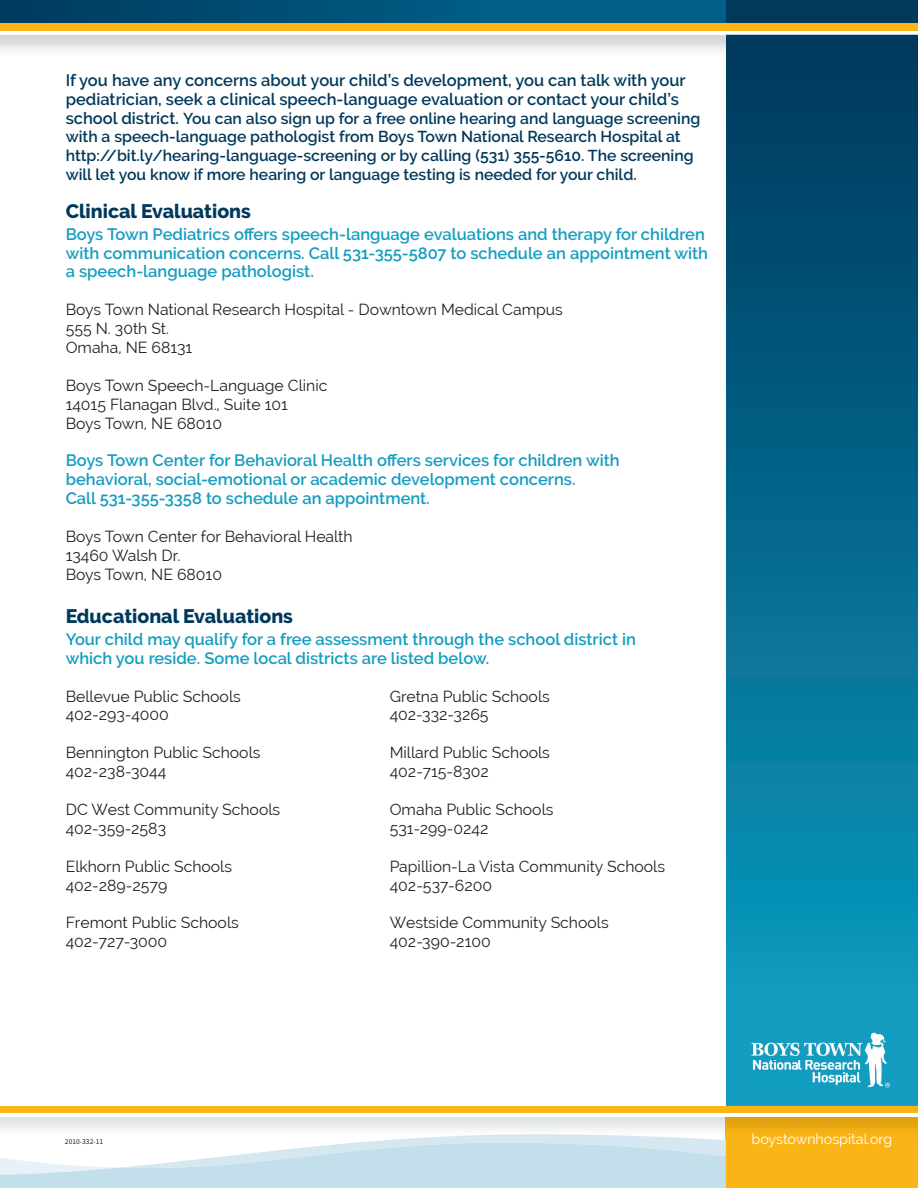
<style>
.page{position:relative;width:918px;height:1188px;background:#fff}
.page>*{position:absolute;margin:0;border:0;box-sizing:border-box;transform-origin:0 0}
.t1{font:800 19.5px "Raleway";color:#00395c}
.t2{font:600 16.5px/18.8px "Raleway";color:#149dbf}
.t3{font:600 16.5px/18.8px "Raleway";color:#00395c}
.t4{font:15.75px/18.9px "Raleway";color:#231f20}
.t5{font:600 15.75px/18.8px "Raleway";color:#00395c}
.t6{font:14.25px "Raleway";color:#fff}
.t7{font:7.5px "Source Sans Pro";color:#231f20}
.s1{font-size:16.5px}
</style>
<div class="page">
<div style="left:726px;top:1116px;width:192px;height:72px;background:#fbb416"></div>
<img style="left:0;top:1117px;width:918px;height:21px">
<div style="left:0;top:1106px;width:918px;height:7px;background:#fbb416"></div>
<img style="left:726px;top:1117px;width:192px;height:6px">
<hr style="left:0;top:1113px;width:918px;height:4px;background:#fff">
<div style="left:0;top:0;width:918px;height:24px;background:#00395c"></div>
<div style="left:0;top:0;width:726px;height:24px;background:linear-gradient(to right,#003d61,#006690)"></div>
<div style="left:0;top:24px;width:918px;height:7px;background:#fbb416"></div>
<img style="left:419px;top:1134px;width:266px;height:4px">
<svg style="left:0;top:1138px;width:726px;height:50px"></svg>
<svg style="left:726px;top:35px;width:192px;height:1071px;background:#056b8e"></svg>
<img style="left:752px;top:1032px;width:140px;height:56px">
<p class="t3" style="left:66px;top:71px;width:622px">If you have any concerns about your child’s development, you can talk with your pediatrician, seek a clinical speech-language evaluation or contact your child’s</p>
<p class="t5" style="left:66px;top:109px;width:636px"><span class="s1">school district.</span> You can also sign up for a free online hearing and language screening with a speech-language pathologist from Boys Town National Research Hospital at http://bit.ly/hearing-language-screening or by calling (531) 355-5610. The screening will let you know if more hearing or language testing is needed for your child.</p>
<p class="t1" style="left:66px;top:200px;width:187px">Clinical Evaluations</p>
<p class="t2" style="left:66px;top:225px;width:644px">Boys Town Pediatrics offers speech-language evaluations and therapy for children with communication concerns. Call 531-355-5807 to schedule an appointment with a speech-language pathologist.</p>
<p class="t4" style="left:66px;top:300px;width:499px">Boys Town National Research Hospital - Downtown Medical Campus<br>555 N. 30th St.<br>Omaha, NE 68131</p>
<p class="t4" style="left:66px;top:376px;width:263px">Boys Town Speech-Language Clinic<br>14015 Flanagan Blvd., Suite 101<br>Boys Town, NE 68010</p>
<p class="t2" style="left:66px;top:451px;width:556px">Boys Town Center for Behavioral Health offers services for children with behavioral, social-emotional or academic development concerns.<br>Call 531-355-3358 to schedule an appointment.</p>
<p class="t4" style="left:66px;top:527px;width:288px">Boys Town Center for Behavioral Health<br>13460 Walsh Dr.<br>Boys Town, NE 68010</p>
<p class="t1" style="left:66px;top:605px;width:229px">Educational Evaluations</p>
<p class="t2" style="left:66px;top:630px;width:572px">Your child may qualify for a free assessment through the school district in which you reside. Some local districts are listed below.</p>
<p class="t4" style="left:66px;top:687px;width:177px">Bellevue Public Schools</p>
<p class="t4" style="left:390px;top:687px;width:162px">Gretna Public Schools</p>
<p class="t4" style="left:66px;top:705px;width:105px">402-293-4000</p>
<p class="t4" style="left:390px;top:705px;width:100px">402-332-3265</p>
<p class="t4" style="left:66px;top:743px;width:196px">Bennington Public Schools</p>
<p class="t4" style="left:390px;top:743px;width:162px">Millard Public Schools</p>
<p class="t4" style="left:66px;top:762px;width:102px">402-238-3044</p>
<p class="t4" style="left:390px;top:762px;width:101px">402-715-8302</p>
<p class="t4" style="left:66px;top:800px;width:216px">DC West Community Schools</p>
<p class="t4" style="left:390px;top:800px;width:165px">Omaha Public Schools</p>
<p class="t4" style="left:66px;top:819px;width:102px">402-359-2583</p>
<p class="t4" style="left:390px;top:819px;width:100px">531-299-0242</p>
<p class="t4" style="left:66px;top:857px;width:168px">Elkhorn Public Schools</p>
<p class="t4" style="left:390px;top:857px;width:277px">Papillion-La Vista Community Schools</p>
<p class="t4" style="left:66px;top:876px;width:103px">402-289-2579</p>
<p class="t4" style="left:390px;top:876px;width:104px">402-537-6200</p>
<p class="t4" style="left:66px;top:913px;width:175px">Fremont Public Schools</p>
<p class="t4" style="left:390px;top:913px;width:220px">Westside Community Schools</p>
<p class="t4" style="left:66px;top:932px;width:103px">402-727-3000</p>
<p class="t4" style="left:390px;top:932px;width:103px">402-390-2100</p>
<p class="t7" style="left:65px;top:1137px;width:40px">2010-332-11</p>
<p class="t6" style="left:752px;top:1131px;width:142px">boystownhospital.org</p>
</div>
